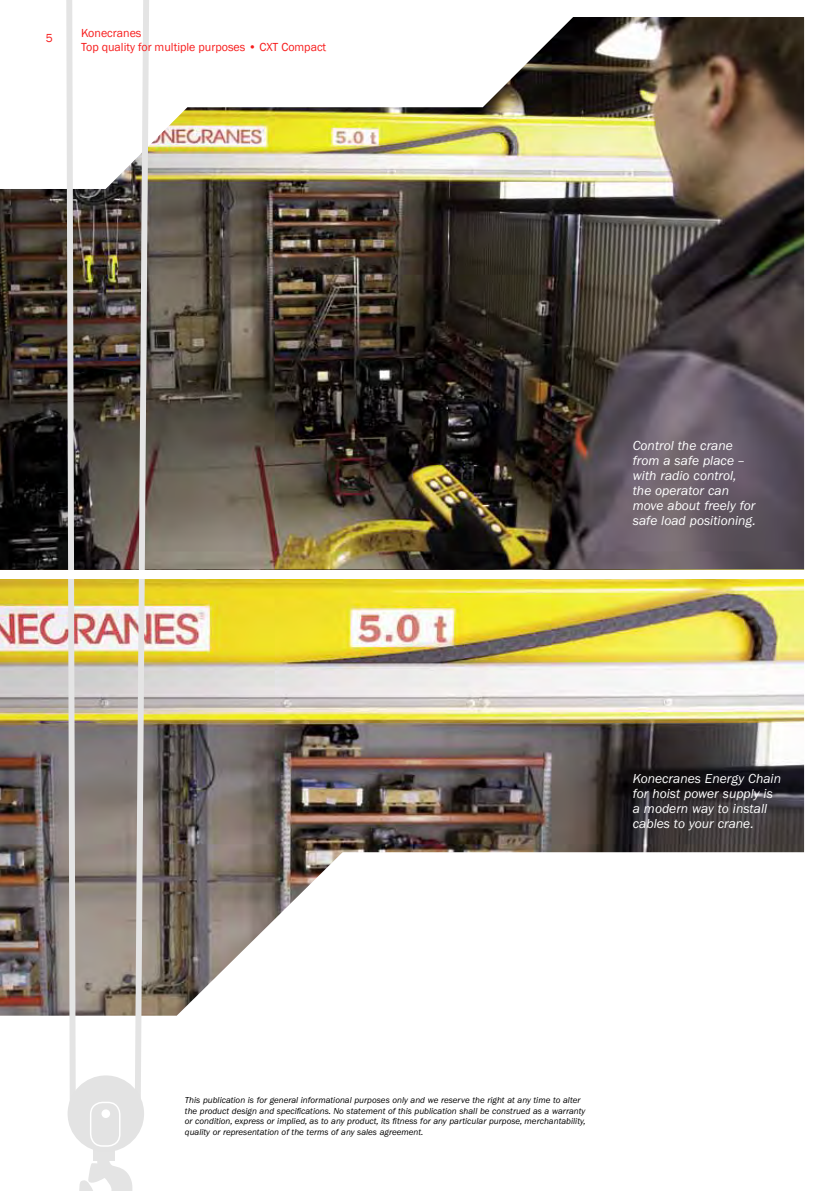
<style>
.page{position:relative;width:822px;height:1191px;background:#fff}
.page>*{position:absolute;margin:0;border:0;box-sizing:border-box;transform-origin:0 0}
.t1{font:italic 13.5px/15px "Franklin Gothic";color:#fff}
.t2{font:12px/13.5px "Franklin Gothic";color:#f71c1c}
.t3{font:italic 9px/10.5px "Franklin Gothic";color:#000}
</style>
<div class="page">
<img style="left:0;top:17px;width:804px;height:998px">
<svg style="left:66px;top:0;width:10px;height:1122px;background:#c3c0bc"></svg>
<img style="left:135px;top:0;width:14px;height:1107px">
<svg style="left:79px;top:1153px;width:54px;height:38px"></svg>
<div style="left:93px;top:1114px;width:21px;height:46px;background:#e4e4e4"></div>
<div style="left:68px;top:1075px;width:76px;height:77px;background:#e3e3e3;border-radius:50%"></div>
<div style="left:90px;top:1101px;width:30px;height:45px;border:2px solid #fff;border-radius:12px"></div>
<div style="left:101px;top:1109px;width:9px;height:9px;background:#fff;border-radius:50%"></div>
<div style="left:0;top:570px;width:813px;height:9px;background:#fff"></div>
<h2 class="t2" style="left:46px;top:32px;width:9px">5</h2>
<h2 class="t2" style="left:81px;top:27px;width:247px">Konecranes<br>Top quality for multiple purposes • CXT Compact</h2>
<h1 class="t1" style="left:632px;top:438px;width:125px">Control the crane from a safe place – with radio control, the operator can move about freely for safe load positioning.</h1>
<h1 class="t1" style="left:632px;top:771px;width:150px">Konecranes Energy Chain for hoist power supply is a modern way to install cables to your crane.</h1>
<p class="t3" style="left:185px;top:1095px;width:402px">This publication is for general informational purposes only and we reserve the right at any time to alter the product design and specifications. No statement of this publication shall be construed as a warranty or condition, express or implied, as to any product, its fitness for any particular purpose, merchantability, quality or representation of the terms of any sales agreement.</p>
</div>
